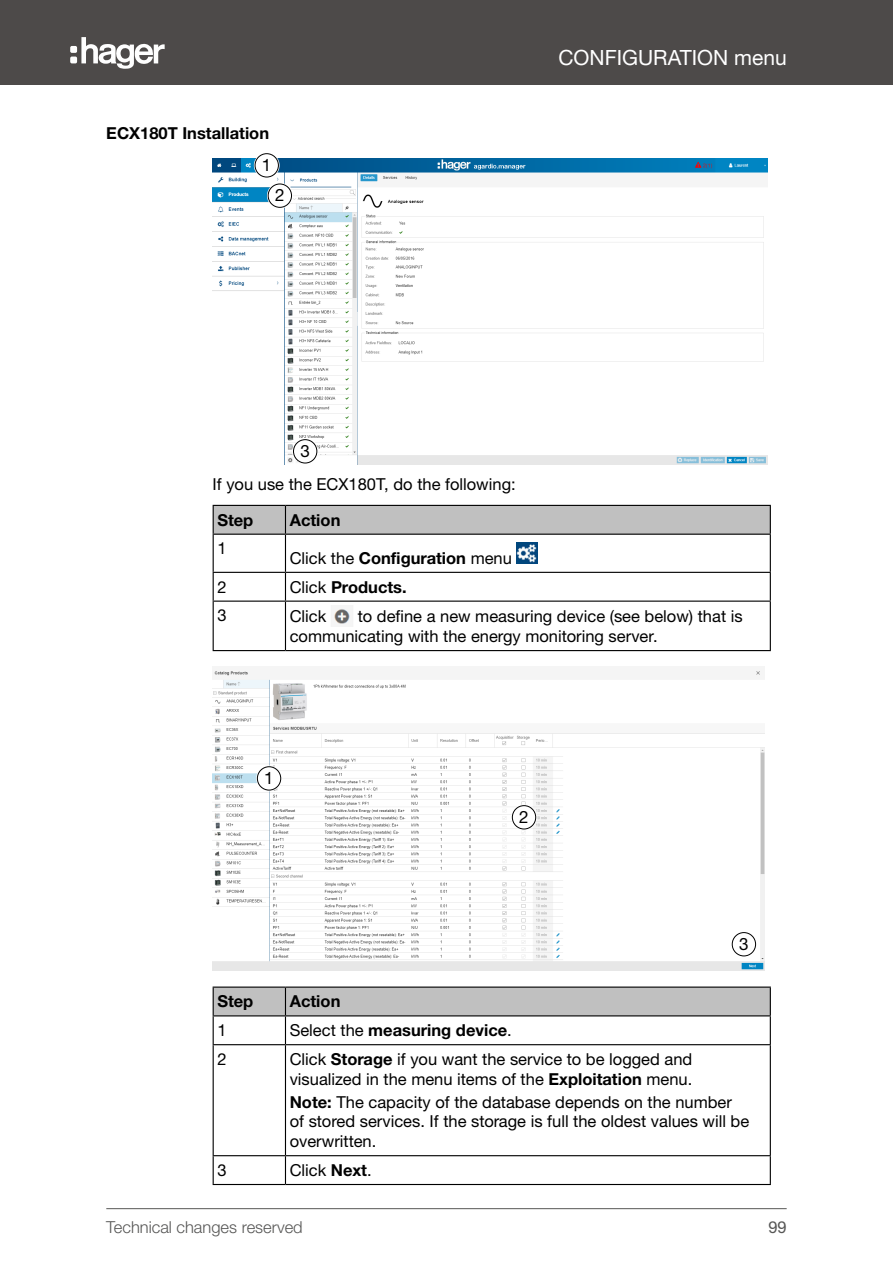
<style>
.page{position:relative;width:893px;height:1263px;background:#fff}
.page>*{position:absolute;margin:0;border:0;box-sizing:border-box;transform-origin:0 0}
.t1{font:21px "Helvetica Neue LTW1 G";color:#fff}
.t2{font:16.95px "Helvetica Neue LTW1 G";color:#000}
.t3{font:16.5px/19.8px "Helvetica Neue LTW1 G";color:#000}
.t4{font:700 16.5px "Helvetica Neue LTW1 G";color:#000}
.t5{font:300 16.5px "Helvetica Neue LTW1 G";color:#575756}
.t6{font:16.5px "Helvetica Neue LTW1 G";color:#575756}
.s1{font-weight:400}
.s2{font-weight:700}
</style>
<div class="page">
<div style="left:0;top:0;width:893px;height:85px;background:#4d4a49"></div>
<svg style="left:81px;top:37px;width:84px;height:32px"></svg>
<div style="left:70px;top:46px;width:7px;height:7px;background:#fefefe;border-radius:2px"></div>
<div style="left:70px;top:57px;width:7px;height:6px;background:#fefefe;border-radius:2px"></div>
<hr style="left:106px;top:1208px;width:681px;height:1px;background:#575756">
<img style="left:213px;top:158px;width:554px;height:306px">
<svg style="left:254px;top:152px;width:26px;height:26px"></svg>
<div style="left:255px;top:154px;width:23px;height:23px;background:#fff;border-radius:50%"></div>
<div style="left:255px;top:153px;width:24px;height:24px;border:1px solid #000;border-radius:50%"></div>
<svg style="left:267px;top:183px;width:26px;height:26px"></svg>
<div style="left:268px;top:184px;width:24px;height:23px;background:#fff;border-radius:50%"></div>
<div style="left:268px;top:184px;width:24px;height:24px;border:1px solid #000;border-radius:50%"></div>
<svg style="left:292px;top:438px;width:26px;height:26px"></svg>
<div style="left:293px;top:440px;width:24px;height:23px;background:#fff;border-radius:50%"></div>
<div style="left:293px;top:439px;width:24px;height:24px;border:1px solid #000;border-radius:50%"></div>
<hr style="left:213px;top:534px;width:72px;height:1px;background:#000">
<hr style="left:285px;top:534px;width:486px;height:1px;background:#000">
<hr style="left:285px;top:535px;width:1px;height:37px;background:#000">
<svg style="left:285px;top:573px;width:1px;height:27px"></svg>
<hr style="left:285px;top:602px;width:1px;height:48px;background:#000">
<svg style="left:213px;top:505px;width:558px;height:29px;background:#b5b5b5"></svg>
<hr style="left:213px;top:535px;width:1px;height:37px;background:#000">
<hr style="left:770px;top:535px;width:1px;height:37px;background:#000">
<hr style="left:213px;top:572px;width:72px;height:1px;background:#000">
<svg style="left:213px;top:573px;width:1px;height:27px"></svg>
<hr style="left:285px;top:572px;width:486px;height:1px;background:#000">
<svg style="left:770px;top:573px;width:1px;height:27px"></svg>
<hr style="left:213px;top:600px;width:72px;height:2px;background:#000">
<hr style="left:213px;top:602px;width:1px;height:48px;background:#000">
<hr style="left:285px;top:600px;width:486px;height:2px;background:#000">
<hr style="left:770px;top:602px;width:1px;height:48px;background:#000">
<hr style="left:213px;top:650px;width:72px;height:1px;background:#000">
<hr style="left:285px;top:650px;width:486px;height:1px;background:#000">
<img style="left:517px;top:543px;width:21px;height:21px">
<img style="left:331px;top:605px;width:22px;height:21px">
<img style="left:213px;top:671px;width:552px;height:299px">
<svg style="left:256px;top:765px;width:26px;height:26px"></svg>
<div style="left:257px;top:767px;width:24px;height:23px;background:#fff;border-radius:50%"></div>
<div style="left:257px;top:766px;width:24px;height:24px;border:1px solid #000;border-radius:50%"></div>
<svg style="left:511px;top:804px;width:26px;height:26px"></svg>
<div style="left:512px;top:806px;width:24px;height:23px;background:#fff;border-radius:50%"></div>
<div style="left:512px;top:805px;width:24px;height:24px;border:1px solid #000;border-radius:50%"></div>
<svg style="left:731px;top:931px;width:26px;height:26px"></svg>
<div style="left:732px;top:932px;width:24px;height:24px;background:#fff;border-radius:50%"></div>
<div style="left:732px;top:932px;width:24px;height:24px;border:1px solid #000;border-radius:50%"></div>
<hr style="left:213px;top:1044px;width:72px;height:1px;background:#000">
<hr style="left:285px;top:1044px;width:486px;height:1px;background:#000">
<hr style="left:285px;top:1045px;width:1px;height:110px;background:#000">
<svg style="left:285px;top:1156px;width:1px;height:28px"></svg>
<hr style="left:213px;top:986px;width:72px;height:2px;background:#000">
<hr style="left:285px;top:986px;width:486px;height:2px;background:#000">
<svg style="left:213px;top:987px;width:558px;height:57px"></svg>
<hr style="left:213px;top:1045px;width:1px;height:110px;background:#000">
<hr style="left:770px;top:1045px;width:1px;height:110px;background:#000">
<hr style="left:213px;top:1155px;width:72px;height:1px;background:#000">
<svg style="left:213px;top:1156px;width:1px;height:28px"></svg>
<hr style="left:285px;top:1155px;width:486px;height:1px;background:#000">
<svg style="left:770px;top:1156px;width:1px;height:28px"></svg>
<hr style="left:213px;top:1184px;width:72px;height:1px;background:#000">
<hr style="left:285px;top:1184px;width:486px;height:1px;background:#000">
<p class="t4" style="left:106px;top:123px;width:164px">ECX180T Installation</p>
<p class="t2" style="left:262px;top:155px;width:11px">1</p>
<p class="t2" style="left:275px;top:185px;width:11px">2</p>
<p class="t1" style="left:558px;top:44px;width:230px">CONFIGURATION menu</p>
<p class="t2" style="left:300px;top:441px;width:11px">3</p>
<p class="t3" style="left:213px;top:474px;width:305px">If you use the ECX180T, do the following:</p>
<p class="t4" style="left:217px;top:510px;width:37px">Step</p>
<p class="t4" style="left:290px;top:510px;width:52px">Action</p>
<p class="t3" style="left:217px;top:539px;width:11px">1</p>
<p class="t4" style="left:290px;top:548px;width:224px"><span class="s1">Click the</span> Configuration <span class="s1">menu</span></p>
<p class="t3" style="left:217px;top:577px;width:11px">2</p>
<p class="t4" style="left:290px;top:577px;width:118px"><span class="s1">Click</span> Products.</p>
<p class="t3" style="left:217px;top:605px;width:11px">3</p>
<p class="t3" style="left:290px;top:606px;width:38px">Click</p>
<p class="t3" style="left:290px;top:606px;width:454px;text-indent:68px">to define a new measuring device (see below) that is communicating with the energy monitoring server.</p>
<p class="t2" style="left:264px;top:768px;width:11px">1</p>
<p class="t2" style="left:519px;top:806px;width:11px">2</p>
<p class="t2" style="left:739px;top:933px;width:11px">3</p>
<p class="t4" style="left:217px;top:991px;width:37px">Step</p>
<p class="t4" style="left:290px;top:991px;width:52px">Action</p>
<p class="t3" style="left:217px;top:1020px;width:11px">1</p>
<p class="t4" style="left:290px;top:1020px;width:224px"><span class="s1">Select the</span> measuring device<span class="s1">.</span></p>
<p class="t3" style="left:217px;top:1049px;width:11px">2</p>
<p class="t3" style="left:290px;top:1049px;width:404px">Click <span class="s2">Storage</span> if you want the service to be logged and visualized in the menu items of the <span class="s2">Exploitation</span> menu.</p>
<p class="t3" style="left:290px;top:1092px;width:461px"><span class="s2">Note:</span> The capacity of the database depends on the number of stored services. If the storage is full the oldest values will be overwritten.</p>
<p class="t3" style="left:217px;top:1160px;width:11px">3</p>
<p class="t3" style="left:290px;top:1160px;width:83px">Click <span class="s2">Next</span>.</p>
<p class="t5" style="left:106px;top:1217px;width:198px">Technical changes reserved</p>
<p class="t6" style="left:768px;top:1217px;width:20px">99</p>
</div>
